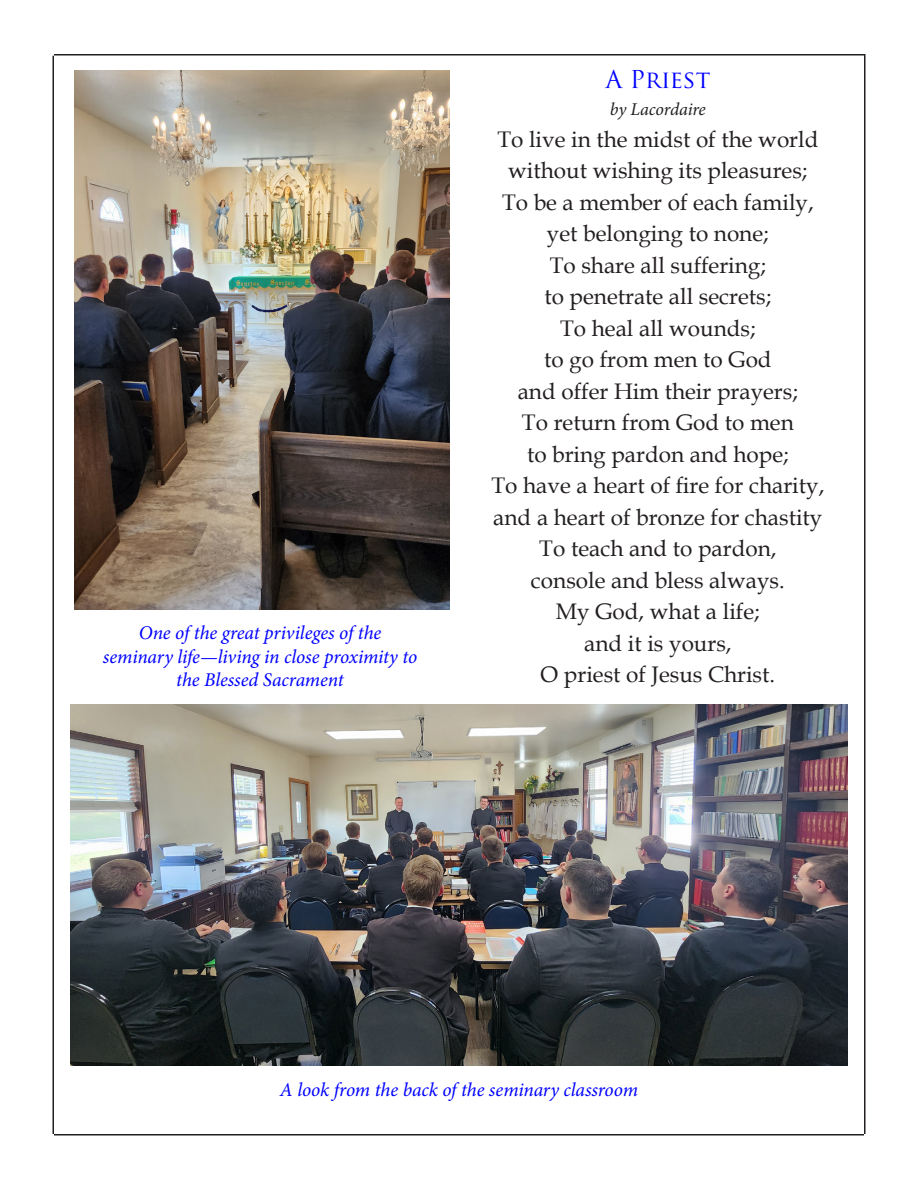
<style>
.page{position:relative;width:918px;height:1188px;background:#fff}
.page>*{position:absolute;margin:0;border:0;box-sizing:border-box;transform-origin:0 0}
.t1{font:24px "Trajan Pro";color:#00f}
.t2{font:22.5px "Book Antiqua";color:#231f20}
.t3{font:italic 19.5px "Minion Pro";letter-spacing:-.01em;color:#00f}
.t4{font:italic 18px "Minion Pro";letter-spacing:-.01em;color:#231f20}
</style>
<div class="page">
<hr style="left:54px;top:54px;width:810px;height:2px;background:#231f20">
<hr style="left:54px;top:1134px;width:810px;height:2px;background:#231f20">
<hr style="left:52px;top:56px;width:2px;height:1078px;background:#231f20">
<hr style="left:864px;top:54px;width:2px;height:1080px;background:#231f20">
<img style="left:75px;top:70px;width:375px;height:540px">
<img style="left:70px;top:705px;width:778px;height:360px">
<p class="t3" style="left:139px;top:620px;width:244px">One of the great privileges of the</p>
<p class="t3" style="left:103px;top:643px;width:316px">seminary life—living in close proximity to</p>
<p class="t3" style="left:176px;top:667px;width:169px">the Blessed Sacrament</p>
<p class="t1" style="left:605px;top:64px;width:107px">A Priest</p>
<p class="t4" style="left:610px;top:97px;width:97px">by Lacordaire</p>
<p class="t2" style="left:497px;top:123px;width:323px">To live in the midst of the world</p>
<p class="t2" style="left:508px;top:155px;width:301px">without wishing its pleasures;</p>
<p class="t2" style="left:502px;top:186px;width:313px">To be a member of each family,</p>
<p class="t2" style="left:547px;top:218px;width:223px">yet belonging to none;</p>
<p class="t2" style="left:550px;top:249px;width:218px">To share all suffering;</p>
<p class="t2" style="left:544px;top:281px;width:229px">to penetrate all secrets;</p>
<p class="t2" style="left:560px;top:312px;width:197px">To heal all wounds;</p>
<p class="t2" style="left:544px;top:344px;width:229px">to go from men to God</p>
<p class="t2" style="left:518px;top:375px;width:282px">and offer Him their prayers;</p>
<p class="t2" style="left:522px;top:407px;width:273px">To return from God to men</p>
<p class="t2" style="left:527px;top:438px;width:263px">to bring pardon and hope;</p>
<p class="t2" style="left:491px;top:470px;width:334px">To have a heart of fire for charity,</p>
<p class="t2" style="left:493px;top:501px;width:331px">and a heart of bronze for chastity</p>
<p class="t2" style="left:539px;top:533px;width:239px">To teach and to pardon,</p>
<p class="t2" style="left:531px;top:564px;width:255px">console and bless always.</p>
<p class="t2" style="left:556px;top:596px;width:205px">My God, what a life;</p>
<p class="t2" style="left:584px;top:627px;width:149px">and it is yours,</p>
<p class="t2" style="left:541px;top:659px;width:236px">O priest of Jesus Christ.</p>
<p class="t3" style="left:280px;top:1077px;width:360px">A look from the back of the seminary classroom</p>
</div>
